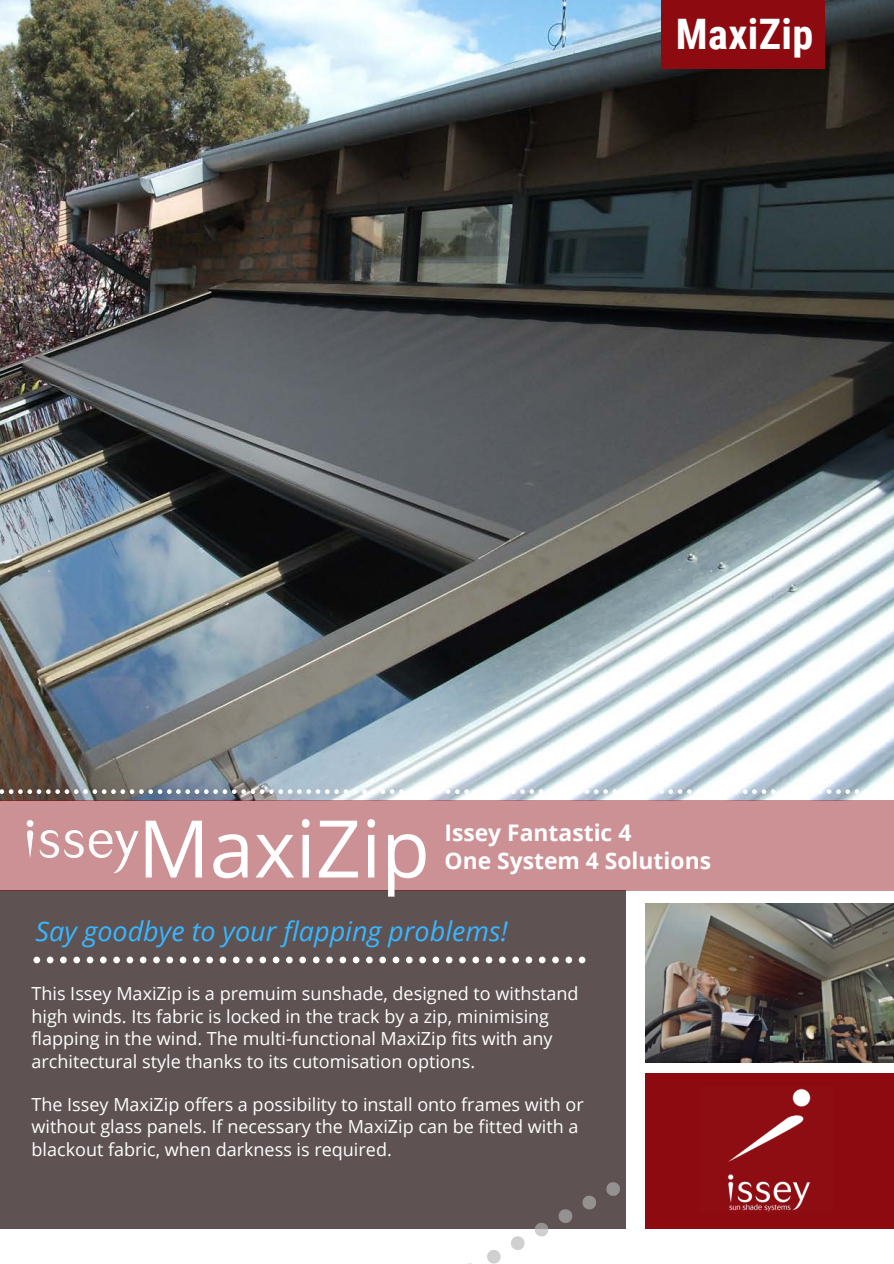
<style>
.page{position:relative;width:894px;height:1264px;background:#fff}
.page>*{position:absolute;margin:0;border:0;box-sizing:border-box;transform-origin:0 0}
.t1{font:79.65px "Open Sans";color:#fff}
.t2{font:700 42px "Roboto Condensed";letter-spacing:.01em;color:#fff}
.t3{font:italic 27px "Open Sans";color:#38b6ff}
.t4{font:700 22.8px/27.5px "Open Sans";color:#fff}
.t5{font:18px/22.5px "Open Sans";color:#fff}
</style>
<div class="page">
<img style="left:645px;top:903px;width:248px;height:159px">
<div style="left:0;top:890px;width:625px;height:338px;background:#5e5352"></div>
<svg style="left:33px;top:956px;width:273px;height:7px"></svg>
<svg style="left:313px;top:956px;width:272px;height:7px"></svg>
<div style="left:645px;top:1072px;width:248px;height:156px;background:#8d0a10"></div>
<img style="left:727px;top:1088px;width:84px;height:124px">
<img style="left:0;top:0;width:893px;height:800px">
<svg style="left:0;top:789px;width:893px;height:5px"></svg>
<div style="left:660px;top:0;width:164px;height:68px;background:#8d0a10"></div>
<svg style="left:126px;top:1179px;width:496px;height:84px"></svg>
<div style="left:0;top:800px;width:893px;height:90px;background:#cc9194"></div>
<img style="left:26px;top:820px;width:80px;height:39px">
<img style="left:106px;top:830px;width:33px;height:44px">
<h2 class="t2" style="left:675px;top:10px;width:139px">MaxiZip</h2>
<h1 class="t1" style="left:138px;top:792px;width:293px">MaxiZip</h1>
<p class="t4" style="left:444px;top:818px;width:268px">Issey Fantastic 4<br>One System 4 Solutions</p>
<h3 class="t3" style="left:36px;top:912px;width:473px">Say goodbye to your flapping problems!</h3>
<p class="t5" style="left:31px;top:981px;width:548px">This Issey MaxiZip is a premuim sunshade, designed to withstand high winds. Its fabric is locked in the track by a zip, minimising flapping in the wind. The multi-functional MaxiZip fits with any architectural style thanks to its cutomisation options.</p>
<p class="t5" style="left:31px;top:1092px;width:553px">The Issey MaxiZip offers a possibility to install onto frames with or without glass panels. If necessary the MaxiZip can be fitted with a blackout fabric, when darkness is required.</p>
</div>
